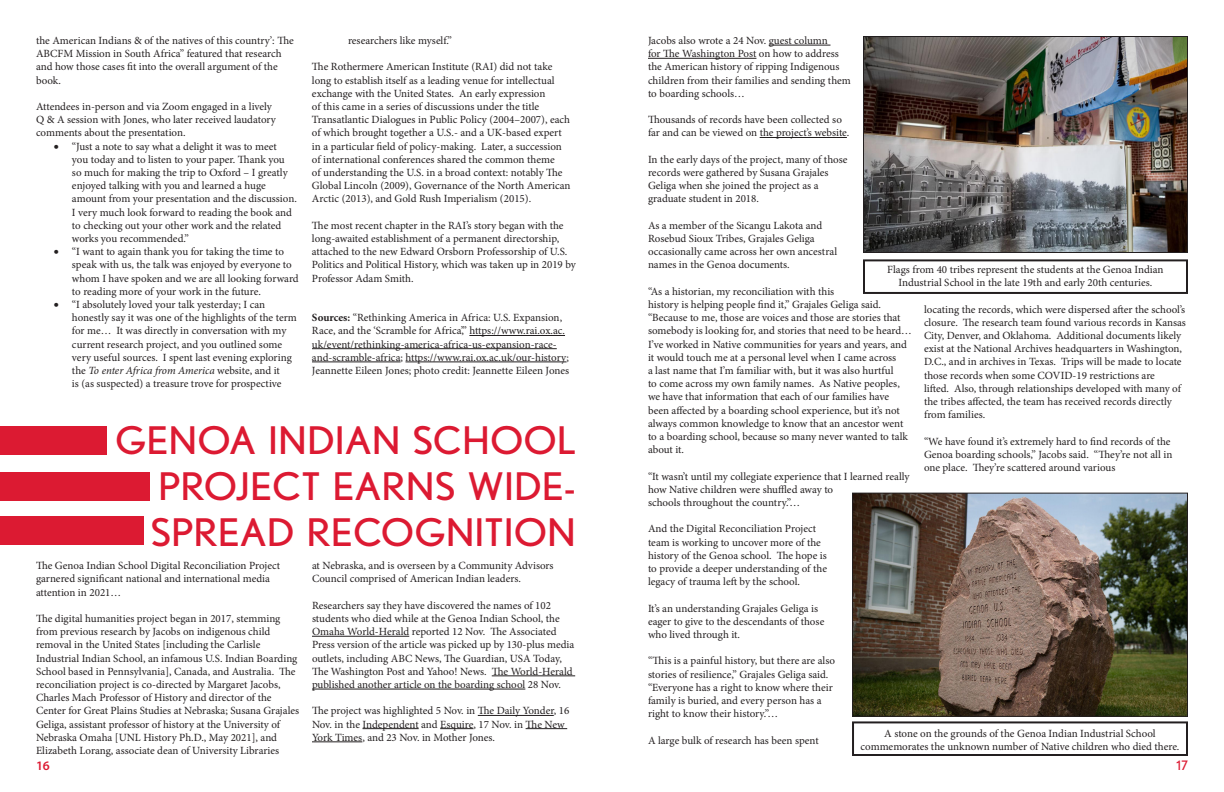
<style>
.page{position:relative;width:1224px;height:792px;background:#fff}
.page>*{position:absolute;margin:0;border:0;box-sizing:border-box;transform-origin:0 0}
.t1{font:38px/45.6px "Nobel";color:#dc1a32;text-align:justify;scale:1.05 1}
.t2{font:600 13px "Myriad Pro";color:#dc1a32}
.t3{font:13px "Nobel";color:#dc1a32}
.t4{font:11px/13.2px "Minion Pro";letter-spacing:-.005em;color:#231f20}
.s1{font-style:italic}
.s2{font-weight:700}
</style>
<div class="page">
<hr style="left:469px;top:335px;width:96px;height:1px;background:#231f20">
<hr style="left:312px;top:348px;width:245px;height:1px;background:#231f20">
<hr style="left:312px;top:362px;width:89px;height:1px;background:#231f20">
<hr style="left:406px;top:362px;width:161px;height:1px;background:#231f20">
<div style="left:0;top:427px;width:107px;height:28px;background:#dc1a32"></div>
<div style="left:0;top:472px;width:150px;height:28px;background:#dc1a32"></div>
<div style="left:0;top:516px;width:144px;height:29px;background:#dc1a32"></div>
<hr style="left:312px;top:636px;width:97px;height:1px;background:#231f20">
<hr style="left:492px;top:676px;width:83px;height:1px;background:#231f20">
<hr style="left:312px;top:689px;width:213px;height:1px;background:#231f20">
<hr style="left:478px;top:715px;width:76px;height:1px;background:#231f20">
<hr style="left:363px;top:728px;width:56px;height:1px;background:#231f20">
<hr style="left:440px;top:728px;width:33px;height:1px;background:#231f20">
<hr style="left:526px;top:728px;width:41px;height:1px;background:#231f20">
<hr style="left:312px;top:742px;width:50px;height:1px;background:#231f20">
<hr style="left:769px;top:45px;width:61px;height:1px;background:#231f20">
<hr style="left:648px;top:58px;width:108px;height:1px;background:#231f20">
<hr style="left:760px;top:137px;width:87px;height:1px;background:#231f20">
<img style="left:865px;top:38px;width:321px;height:213px">
<div style="left:863px;top:36px;width:325px;height:217px;border:1px solid #231f20"></div>
<div style="left:863px;top:259px;width:325px;height:35px;border:2px solid #231f20"></div>
<img style="left:854px;top:495px;width:332px;height:220px">
<div style="left:852px;top:493px;width:336px;height:224px;border:1px solid #231f20"></div>
<div style="left:852px;top:721px;width:336px;height:35px;border:2px solid #231f20"></div>
<p class="t4" style="left:36px;top:34px;width:259px">the American Indians &amp; of the natives of this country’: The ABCFM Mission in South Africa” featured that research and how those cases fit into the overall argument of the book.</p>
<p class="t4" style="left:36px;top:100px;width:241px">Attendees in-person and via Zoom engaged in a lively<br>Q &amp; A session with Jones, who later received laudatory comments about the presentation.</p>
<p class="t4" style="left:72px;top:140px;width:226px;text-indent:-18px">• “Just a note to say what a delight it was to meet<br>you today and to listen to your paper. Thank you so much for making the trip to Oxford – I greatly enjoyed talking with you and learned a huge amount from your presentation and the discussion.<br>I very much look forward to reading the book and to checking out your other work and the related works you recommended.”</p>
<p class="t4" style="left:72px;top:245px;width:228px;text-indent:-18px">• “I want to again thank you for taking the time to speak with us, the talk was enjoyed by everyone to whom I have spoken and we are all looking forward to reading more of your work in the future.</p>
<p class="t4" style="left:72px;top:298px;width:226px;text-indent:-18px">• “I absolutely loved your talk yesterday; I can honestly say it was one of the highlights of the term for me… It was directly in conversation with my current research project, and you outlined some very useful sources. I spent last evening exploring the <span class="s1">To enter Africa from America</span> website, and it<br>is (as suspected) a treasure trove for prospective</p>
<p class="t4" style="left:348px;top:34px;width:106px">researchers like myself.”</p>
<p class="t4" style="left:312px;top:60px;width:260px">The Rothermere American Institute (RAI) did not take long to establish itself as a leading venue for intellectual exchange with the United States. An early expression<br>of this came in a series of discussions under the title Transatlantic Dialogues in Public Policy (2004–2007), each of which brought together a U.S.- and a UK-based expert in a particular field of policy-making. Later, a succession of international conferences shared the common theme<br>of understanding the U.S. in a broad context: notably The Global Lincoln (2009), Governance of the North American Arctic (2013), and Gold Rush Imperialism (2015).</p>
<p class="t4" style="left:312px;top:219px;width:265px">The most recent chapter in the RAI’s story began with the long-awaited establishment of a permanent directorship, attached to the new Edward Orsborn Professorship of U.S.<br>Politics and Political History, which was taken up in 2019 by Professor Adam Smith.</p>
<p class="t4" style="left:312px;top:311px;width:259px"><span class="s2">Sources:</span> “Rethinking America in Africa: U.S. Expansion, Race, and the ‘Scramble for Africa’,” https://www.rai.ox.ac. uk/event/rethinking-america-africa-us-expansion-race&shy;and-scramble-africa; https://www.rai.ox.ac.uk/our-history; Jeannette Eileen Jones; photo credit: Jeannette Eileen Jones</p>
<h1 class="t1" style="left:150px;top:418px;width:407px;text-indent:-35px">GENOA INDIAN SCHOOL PROJECT EARNS WIDE-SPREAD RECOGNITION</h1>
<p class="t4" style="left:36px;top:559px;width:246px">The Genoa Indian School Digital Reconciliation Project garnered significant national and international media attention in 2021…</p>
<p class="t4" style="left:36px;top:612px;width:265px">The digital humanities project began in 2017, stemming from previous research by Jacobs on indigenous child removal in the United States [including the Carlisle Industrial Indian School, an infamous U.S. Indian Boarding School based in Pennsylvania], Canada, and Australia. The reconciliation project is co-directed by Margaret Jacobs, Charles Mach Professor of History and director of the Center for Great Plains Studies at Nebraska; Susana Grajales Geliga, assistant professor of history at the University of Nebraska Omaha [UNL History Ph.D., May 2021], and Elizabeth Lorang, associate dean of University Libraries</p>
<p class="t4" style="left:312px;top:559px;width:243px">at Nebraska, and is overseen by a Community Advisors<br>Council comprised of American Indian leaders.</p>
<p class="t4" style="left:312px;top:599px;width:264px">Researchers say they have discovered the names of 102 students who died while at the Genoa Indian School, the Omaha World-Herald reported 12 Nov. The Associated Press version of the article was picked up by 130-plus media outlets, including ABC News, The Guardian, USA Today, The Washington Post and Yahoo! News. The World-Herald published another article on the boarding school 28 Nov.</p>
<p class="t4" style="left:312px;top:704px;width:259px">The project was highlighted 5 Nov. in The Daily Yonder, 16<br>Nov. in the Independent and Esquire, 17 Nov. in The New<br>York Times, and 23 Nov. in Mother Jones.</p>
<p class="t4" style="left:648px;top:34px;width:204px">Jacobs also wrote a 24 Nov. guest column<br>for The Washington Post on how to address the American history of ripping Indigenous children from their families and sending them to boarding schools…</p>
<p class="t4" style="left:648px;top:113px;width:203px">Thousands of records have been collected so far and can be viewed on the project’s website.</p>
<p class="t4" style="left:648px;top:153px;width:201px">In the early days of the project, many of those records were gathered by Susana Grajales Geliga when she joined the project as a graduate student in 2018.</p>
<p class="t4" style="left:648px;top:219px;width:191px">As a member of the Sicangu Lakota and Rosebud Sioux Tribes, Grajales Geliga occasionally came across her own ancestral names in the Genoa documents.</p>
<p class="t4" style="left:648px;top:285px;width:265px">“As a historian, my reconciliation with this<br>history is helping people find it,” Grajales Geliga said. “Because to me, those are voices and those are stories that somebody is looking for, and stories that need to be heard… I’ve worked in Native communities for years and years, and it would touch me at a personal level when I came across<br>a last name that I’m familiar with, but it was also hurtful<br>to come across my own family names. As Native peoples, we have that information that each of our families have been affected by a boarding school experience, but it’s not always common knowledge to know that an ancestor went to a boarding school, because so many never wanted to talk about it.</p>
<p class="t4" style="left:648px;top:470px;width:263px">“It wasn’t until my collegiate experience that I learned really how Native children were shuffled away to<br>schools throughout the country.”…</p>
<p class="t4" style="left:648px;top:522px;width:181px">And the Digital Reconciliation Project team is working to uncover more of the history of the Genoa school. The hope is to provide a deeper understanding of the legacy of trauma left by the school.</p>
<p class="t4" style="left:648px;top:602px;width:178px">It’s an understanding Grajales Geliga is eager to give to the descendants of those who lived through it.</p>
<p class="t4" style="left:648px;top:654px;width:189px">“This is a painful history, but there are also stories of resilience,” Grajales Geliga said. “Everyone has a right to know where their family is buried, and every person has a right to know their history.”…</p>
<p class="t4" style="left:648px;top:734px;width:172px">A large bulk of research has been spent</p>
<p class="t4" style="left:887px;top:263px;width:278px;text-align:center">Flags from 40 tribes represent the students at the Genoa Indian<br>Industrial School in the late 19th and early 20th centuries.</p>
<p class="t4" style="left:924px;top:303px;width:264px">locating the records, which were dispersed after the school’s closure. The research team found various records in Kansas City, Denver, and Oklahoma. Additional documents likely exist at the National Archives headquarters in Washington, D.C., and in archives in Texas. Trips will be made to locate those records when some COVID-19 restrictions are<br>lifted. Also, through relationships developed with many of the tribes affected, the team has received records directly from families.</p>
<p class="t4" style="left:924px;top:435px;width:250px">“We have found it’s extremely hard to find records of the<br>Genoa boarding schools,” Jacobs said. “They’re not all in one place. They’re scattered around various</p>
<p class="t4" style="left:861px;top:727px;width:320px;text-align:center">A stone on the grounds of the Genoa Indian Industrial School commemorates the unknown number of Native children who died there.</p>
<p class="t2" style="left:36px;top:757px;width:15px">16</p>
<p class="t3" style="left:1177px;top:758px;width:13px">17</p>
</div>
